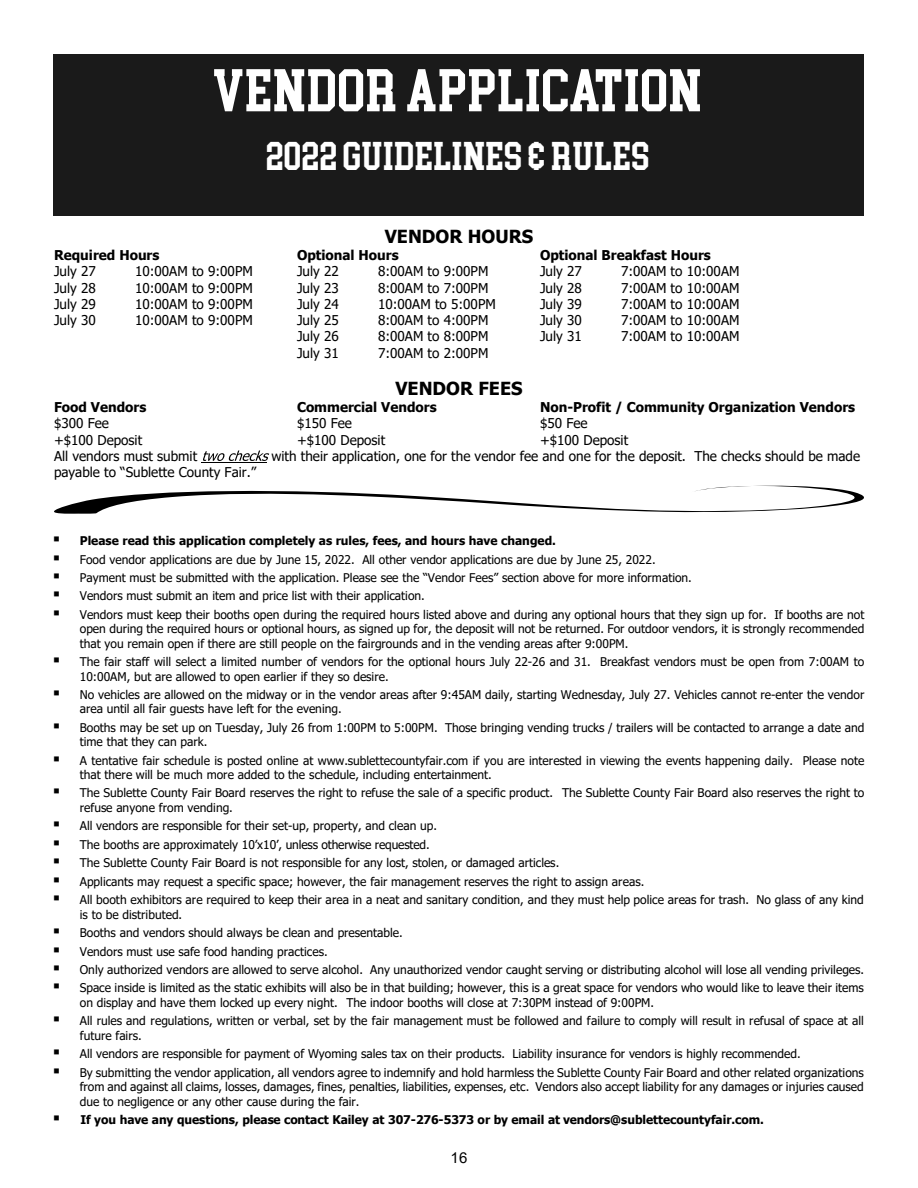
<style>
.page{position:relative;width:918px;height:1188px;background:#fff}
.page>*{position:absolute;margin:0;border:0;box-sizing:border-box;transform-origin:0 0}
.t1{font:54px "College Block";color:#fff}
.t2{font:36px "College Block";color:#fff}
.t3{font:700 18px "Tahoma";color:#000}
.t4{font:15px "Arial";color:#000}
.t5{font:13.5px "Tahoma";color:#000}
.t6{font:700 13.5px "Tahoma";color:#000}
.t7{font:12px/18.5px "Tahoma";color:#000}
.t8{font:700 12px "Tahoma";color:#000}
</style>
<div class="page">
<svg style="left:203px;top:451px;width:66px;height:10px"></svg>
<hr style="left:201px;top:462px;width:66px;height:1px;background:#000">
<svg style="left:54px;top:485px;width:810px;height:29px"></svg>
<div style="left:54px;top:54px;width:810px;height:162px;background:#1a1a1a"></div>
<h1 class="t1" style="left:214px;top:61px;width:491px">VENDOR APPLICATION</h1>
<h2 class="t2" style="left:267px;top:136px;width:385px">2022 GUIDELINES &amp; RULES</h2>
<h3 class="t3" style="left:385px;top:229px;width:150px">VENDOR HOURS</h3>
<p class="t6" style="left:54px;top:250px;width:107px">Required Hours</p>
<p class="t6" style="left:297px;top:250px;width:103px">Optional Hours</p>
<p class="t6" style="left:540px;top:250px;width:172px">Optional Breakfast Hours</p>
<p class="t5" style="left:54px;top:266px;width:43px">July 27</p>
<p class="t5" style="left:135px;top:266px;width:119px">10:00AM to 9:00PM</p>
<p class="t5" style="left:297px;top:266px;width:43px">July 22</p>
<p class="t5" style="left:378px;top:266px;width:112px">8:00AM to 9:00PM</p>
<p class="t5" style="left:540px;top:266px;width:43px">July 27</p>
<p class="t5" style="left:621px;top:266px;width:120px">7:00AM to 10:00AM</p>
<p class="t5" style="left:54px;top:282px;width:43px">July 28</p>
<p class="t5" style="left:135px;top:282px;width:119px">10:00AM to 9:00PM</p>
<p class="t5" style="left:297px;top:282px;width:43px">July 23</p>
<p class="t5" style="left:378px;top:282px;width:112px">8:00AM to 7:00PM</p>
<p class="t5" style="left:540px;top:282px;width:43px">July 28</p>
<p class="t5" style="left:621px;top:282px;width:120px">7:00AM to 10:00AM</p>
<p class="t5" style="left:54px;top:299px;width:43px">July 29</p>
<p class="t5" style="left:135px;top:299px;width:119px">10:00AM to 9:00PM</p>
<p class="t5" style="left:297px;top:299px;width:43px">July 24</p>
<p class="t5" style="left:378px;top:299px;width:119px">10:00AM to 5:00PM</p>
<p class="t5" style="left:540px;top:299px;width:43px">July 39</p>
<p class="t5" style="left:621px;top:299px;width:120px">7:00AM to 10:00AM</p>
<p class="t5" style="left:54px;top:315px;width:43px">July 30</p>
<p class="t5" style="left:135px;top:315px;width:119px">10:00AM to 9:00PM</p>
<p class="t5" style="left:297px;top:315px;width:43px">July 25</p>
<p class="t5" style="left:378px;top:315px;width:112px">8:00AM to 4:00PM</p>
<p class="t5" style="left:540px;top:315px;width:43px">July 30</p>
<p class="t5" style="left:621px;top:315px;width:120px">7:00AM to 10:00AM</p>
<p class="t5" style="left:297px;top:331px;width:43px">July 26</p>
<p class="t5" style="left:378px;top:331px;width:112px">8:00AM to 8:00PM</p>
<p class="t5" style="left:540px;top:331px;width:43px">July 31</p>
<p class="t5" style="left:621px;top:331px;width:120px">7:00AM to 10:00AM</p>
<p class="t5" style="left:297px;top:347px;width:43px">July 31</p>
<p class="t5" style="left:378px;top:347px;width:112px">7:00AM to 2:00PM</p>
<h3 class="t3" style="left:396px;top:381px;width:128px">VENDOR FEES</h3>
<p class="t6" style="left:54px;top:402px;width:94px">Food Vendors</p>
<p class="t6" style="left:297px;top:402px;width:141px">Commercial Vendors</p>
<p class="t6" style="left:540px;top:402px;width:317px">Non-Profit / Community Organization Vendors</p>
<p class="t5" style="left:54px;top:418px;width:56px">$300 Fee</p>
<p class="t5" style="left:297px;top:418px;width:56px">$150 Fee</p>
<p class="t5" style="left:540px;top:418px;width:49px">$50 Fee</p>
<p class="t5" style="left:54px;top:434px;width:90px">+$100 Deposit</p>
<p class="t5" style="left:297px;top:434px;width:90px">+$100 Deposit</p>
<p class="t5" style="left:540px;top:434px;width:90px">+$100 Deposit</p>
<p class="t5" style="left:54px;top:450px;width:145px">All vendors must submit</p>
<p class="t5" style="left:272px;top:450px;width:590px">with their application, one for the vendor fee and one for the deposit. The checks should be made</p>
<p class="t5" style="left:54px;top:467px;width:204px">payable to “Sublette County Fair.”</p>
<p class="t8" style="left:80px;top:536px;width:478px">Please read this application completely as rules, fees, and hours have changed.</p>
<p class="t7" style="left:80px;top:551px;width:786px">Food vendor applications are due by June 15, 2022. All other vendor applications are due by June 25, 2022.<br>Payment must be submitted with the application. Please see the “Vendor Fees” section above for more information.<br>Vendors must submit an item and price list with their application.<br>Vendors must keep their booths open during the required hours listed above and during any optional hours that they sign up for. If booths are not</p>
<p class="t7" style="left:80px;top:623px;width:786px;line-height:14.4px">open during the required hours or optional hours, as signed up for, the deposit will not be returned. For outdoor vendors, it is strongly recommended that you remain open if there are still people on the fairgrounds and in the vending areas after 9:00PM.</p>
<p class="t7" style="left:80px;top:656px;width:786px;line-height:14.4px">The fair staff will select a limited number of vendors for the optional hours July 22-26 and 31. Breakfast vendors must be open from 7:00AM to<br>10:00AM, but are allowed to open earlier if they so desire.</p>
<p class="t7" style="left:80px;top:688px;width:786px;line-height:14.4px">No vehicles are allowed on the midway or in the vendor areas after 9:45AM daily, starting Wednesday, July 27. Vehicles cannot re-enter the vendor area until all fair guests have left for the evening.</p>
<p class="t7" style="left:80px;top:721px;width:786px;line-height:14.4px">Booths may be set up on Tuesday, July 26 from 1:00PM to 5:00PM. Those bringing vending trucks / trailers will be contacted to arrange a date and time that they can park.</p>
<p class="t7" style="left:80px;top:754px;width:786px;line-height:14.4px">A tentative fair schedule is posted online at www.sublettecountyfair.com if you are interested in viewing the events happening daily. Please note that there will be much more added to the schedule, including entertainment.</p>
<p class="t7" style="left:80px;top:787px;width:786px;line-height:14.4px">The Sublette County Fair Board reserves the right to refuse the sale of a specific product. The Sublette County Fair Board also reserves the right to refuse anyone from vending.</p>
<p class="t7" style="left:80px;top:818px;width:786px">All vendors are responsible for their set-up, property, and clean up.<br>The booths are approximately 10’x10’, unless otherwise requested.<br>The Sublette County Fair Board is not responsible for any lost, stolen, or damaged articles.<br>Applicants may request a specific space; however, the fair management reserves the right to assign areas.<br>All booth exhibitors are required to keep their area in a neat and sanitary condition, and they must help police areas for trash. No glass of any kind</p>
<p class="t7" style="left:80px;top:906px;width:786px">is to be distributed.<br>Booths and vendors should always be clean and presentable.<br>Vendors must use safe food handing practices.<br>Only authorized vendors are allowed to serve alcohol. Any unauthorized vendor caught serving or distributing alcohol will lose all vending privileges.<br>Space inside is limited as the static exhibits will also be in that building; however, this is a great space for vendors who would like to leave their items</p>
<p class="t7" style="left:80px;top:994px;width:786px">on display and have them locked up every night. The indoor booths will close at 7:30PM instead of 9:00PM.<br>All rules and regulations, written or verbal, set by the fair management must be followed and failure to comply will result in refusal of space at all</p>
<p class="t7" style="left:80px;top:1027px;width:786px">future fairs.<br>All vendors are responsible for payment of Wyoming sales tax on their products. Liability insurance for vendors is highly recommended.<br>By submitting the vendor application, all vendors agree to indemnify and hold harmless the Sublette County Fair Board and other related organizations</p>
<p class="t7" style="left:80px;top:1081px;width:786px;line-height:14.4px">from and against all claims, losses, damages, fines, penalties, liabilities, expenses, etc. Vendors also accept liability for any damages or injuries caused due to negligence or any other cause during the fair.</p>
<p class="t8" style="left:80px;top:1115px;width:685px">If you have any questions, please contact Kailey at 307-276-5373 or by email at vendors@sublettecountyfair.com.</p>
<p class="t4" style="left:451px;top:1152px;width:18px">16</p>
</div>
